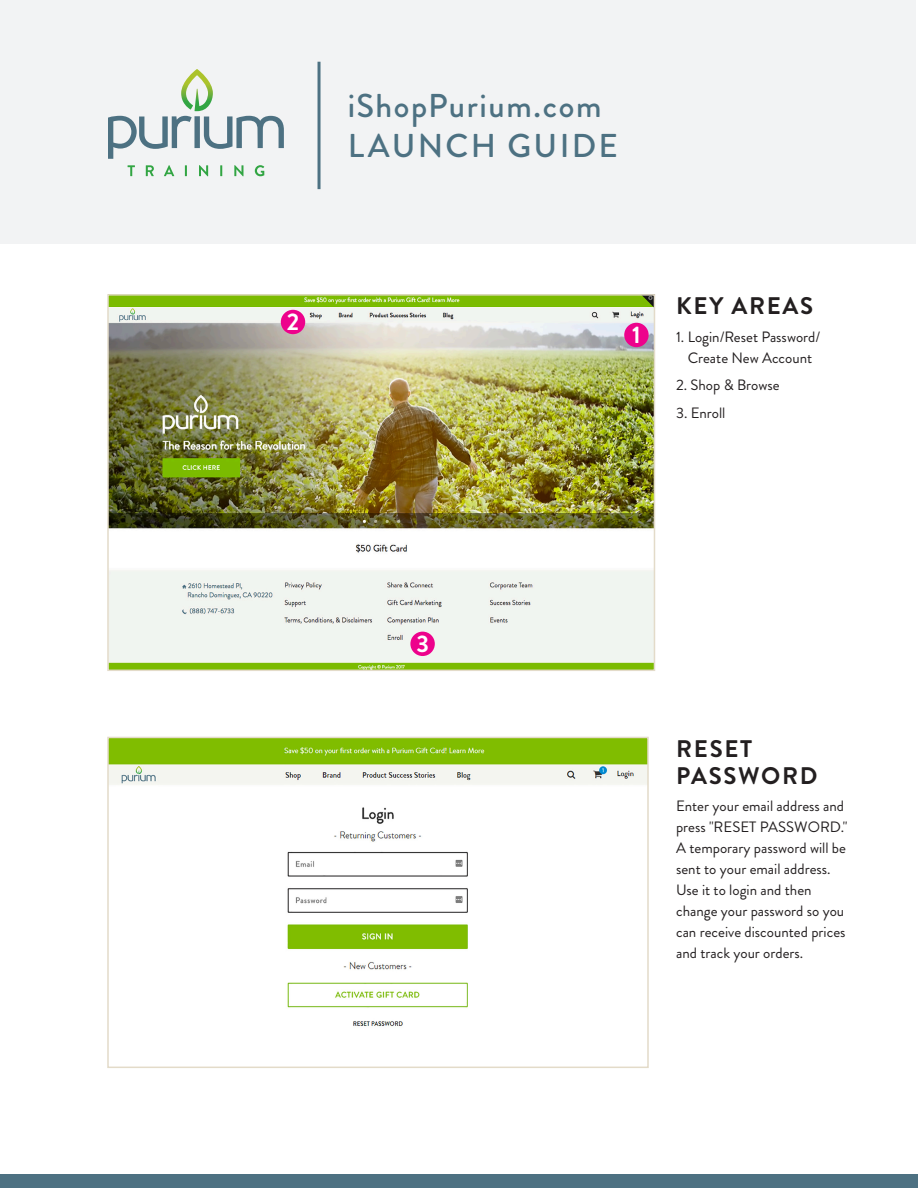
<style>
.page{position:relative;width:918px;height:1188px;background:#fff}
.page>*{position:absolute;margin:0;border:0;box-sizing:border-box;transform-origin:0 0}
.t1{font:500 33px/39.6px "Brandon Grotesque";letter-spacing:.05em;color:#4d7182}
.t2{font:700 24px/27px "Brandon Grotesque";letter-spacing:.07em;color:#231f20}
.t3{font:700 24px "Brandon Grotesque";color:#fff}
.t4{font:15px/21px "Brandon Grotesque";color:#231f20}
</style>
<div class="page">
<div style="left:0;top:0;width:916px;height:244px;background:#f2f3f4"></div>
<svg style="left:108px;top:69px;width:176px;height:90px"></svg>
<svg style="left:128px;top:165px;width:7px;height:11px"></svg>
<svg style="left:146px;top:165px;width:8px;height:11px"></svg>
<svg style="left:164px;top:165px;width:10px;height:11px"></svg>
<svg style="left:185px;top:165px;width:2px;height:11px"></svg>
<svg style="left:199px;top:165px;width:9px;height:11px"></svg>
<svg style="left:220px;top:165px;width:2px;height:11px"></svg>
<svg style="left:234px;top:165px;width:9px;height:11px"></svg>
<svg style="left:255px;top:165px;width:9px;height:11px"></svg>
<hr style="left:318px;top:62px;width:3px;height:127px;background:#4d7182">
<div style="left:0;top:1174px;width:918px;height:14px;background:#4d7182"></div>
<img style="left:110px;top:740px;width:536px;height:286px">
<div style="left:107px;top:737px;width:542px;height:331px;border:2px solid #e3dbc9"></div>
<img style="left:110px;top:297px;width:542px;height:371px">
<div style="left:107px;top:294px;width:548px;height:377px;border:2px solid #e3dbc9"></div>
<div style="left:624px;top:323px;width:25px;height:24px;background:#ed028c;border-radius:50%"></div>
<div style="left:410px;top:632px;width:25px;height:24px;background:#ed028c;border-radius:50%"></div>
<div style="left:281px;top:310px;width:24px;height:24px;background:#ed028c;border-radius:50%"></div>
<p class="t1" style="left:348px;top:87px;width:272px">iShopPurium.com<br>LAUNCH GUIDE</p>
<p class="t3" style="left:287px;top:305px;width:14px">2</p>
<p class="t3" style="left:632px;top:318px;width:10px">1</p>
<p class="t2" style="left:676px;top:292px;width:138px">KEY AREAS</p>
<p class="t4" style="left:676px;top:326px;width:146px;text-align:center">1. Login/Reset Password/<br>Create New Account</p>
<p class="t4" style="left:676px;top:375px;width:105px">2. Shop &amp; Browse</p>
<p class="t4" style="left:676px;top:403px;width:51px">3. Enroll</p>
<p class="t3" style="left:416px;top:627px;width:14px">3</p>
<p class="t2" style="left:676px;top:735px;width:143px">RESET<br>PASSWORD</p>
<p class="t4" style="left:676px;top:796px;width:173px">Enter your email address and press "RESET PASSWORD."<br>A temporary password will be sent to your email address.<br>Use it to login and then change your password so you can receive discounted prices and track your orders.</p>
</div>
